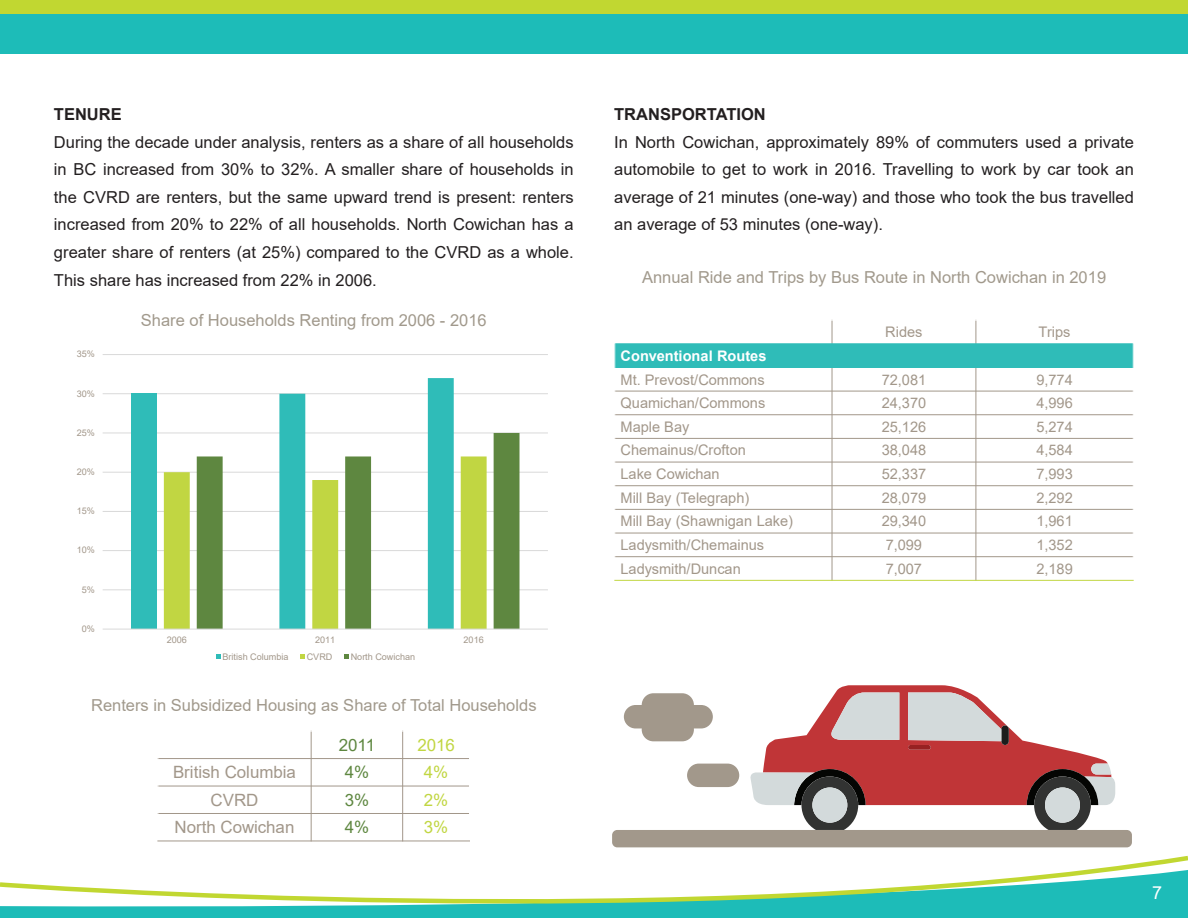
<style>
.page{position:relative;width:1188px;height:918px;background:#fff}
.page>*{position:absolute;margin:0;border:0;box-sizing:border-box;transform-origin:0 0}
.t1{font:18px "Arial";color:#fff}
.t2{font:16.95px "Arial";color:#a2978a}
.t3{font:16.95px "Arial";color:#5e8740}
.t4{font:16.95px "Arial";color:#c1d642}
.Body{font:16.5px/27.6px "Arial";color:#231f20}
.Theme_Intro{font:16.5px "Arial";color:#a1998c}
.Sub-Header{font:700 16.5px "Arial";color:#231f20}
.t5{font:14.55px "Arial";letter-spacing:-.005em;color:#a2978a}
.t6{font:700 14.55px/23.7px "Arial";color:#fff}
.t7{font:9.15px "Arial";color:#a2978a}
.s1{font-weight:400;color:#a2978a}
</style>
<div class="page">
<div style="left:0;top:0;width:1188px;height:54px;background:#1dbcb8"></div>
<div style="left:0;top:0;width:1188px;height:14px;background:#c1d731"></div>
<svg style="left:0;top:855px;width:1188px;height:63px"></svg>
<svg style="left:612px;top:685px;width:520px;height:162px"></svg>
<hr style="left:103px;top:590px;width:445px;height:1px;background:#d9d9d9">
<hr style="left:103px;top:550px;width:445px;height:1px;background:#d9d9d9">
<hr style="left:103px;top:511px;width:445px;height:1px;background:#d9d9d9">
<hr style="left:103px;top:472px;width:445px;height:1px;background:#d9d9d9">
<hr style="left:103px;top:433px;width:445px;height:1px;background:#d9d9d9">
<hr style="left:103px;top:393px;width:445px;height:1px;background:#d9d9d9">
<hr style="left:103px;top:354px;width:445px;height:1px;background:#d9d9d9">
<div style="left:131px;top:394px;width:26px;height:235px;background:#2fbcb8"></div>
<svg style="left:279px;top:378px;width:175px;height:55px"></svg>
<svg style="left:164px;top:456px;width:33px;height:173px;fill:#c1d642"></svg>
<svg style="left:197px;top:433px;width:323px;height:196px"></svg>
<hr style="left:103px;top:629px;width:445px;height:1px;background:#d9d9d9">
<svg style="left:216px;top:655px;width:5px;height:4px"></svg>
<svg style="left:300px;top:655px;width:5px;height:4px"></svg>
<svg style="left:344px;top:655px;width:5px;height:4px"></svg>
<hr style="left:311px;top:731px;width:1px;height:110px;background:#a2978a">
<hr style="left:402px;top:731px;width:1px;height:110px;background:#a2978a">
<hr style="left:157px;top:758px;width:313px;height:1px;background:#a2978a">
<hr style="left:157px;top:786px;width:313px;height:1px;background:#a2978a">
<hr style="left:157px;top:813px;width:313px;height:1px;background:#a2978a">
<hr style="left:157px;top:731px;width:1px;height:110px;background:#fff">
<hr style="left:469px;top:731px;width:1px;height:110px;background:#fff">
<hr style="left:157px;top:731px;width:313px;height:1px;background:#fff">
<hr style="left:157px;top:840px;width:313px;height:1px;background:#a2978a">
<div style="left:615px;top:344px;width:217px;height:23px;background:#2fbcb8"></div>
<div style="left:832px;top:344px;width:144px;height:23px;background:#2fbcb8"></div>
<div style="left:976px;top:344px;width:157px;height:23px;background:#2fbcb8"></div>
<svg style="left:832px;top:321px;width:1px;height:22px"></svg>
<hr style="left:832px;top:367px;width:1px;height:214px;background:#a2978a">
<svg style="left:976px;top:321px;width:1px;height:22px"></svg>
<hr style="left:976px;top:367px;width:1px;height:214px;background:#a2978a">
<hr style="left:614px;top:343px;width:520px;height:1px;background:#2fbcb8">
<hr style="left:614px;top:367px;width:520px;height:1px;background:#2fbcb8">
<hr style="left:614px;top:391px;width:520px;height:1px;background:#a2978a">
<hr style="left:614px;top:414px;width:520px;height:1px;background:#a2978a">
<hr style="left:614px;top:438px;width:520px;height:1px;background:#a2978a">
<hr style="left:614px;top:462px;width:520px;height:1px;background:#a2978a">
<hr style="left:614px;top:485px;width:520px;height:1px;background:#a2978a">
<hr style="left:614px;top:509px;width:520px;height:1px;background:#a2978a">
<hr style="left:614px;top:533px;width:520px;height:1px;background:#a2978a">
<hr style="left:614px;top:556px;width:520px;height:1px;background:#a2978a">
<hr style="left:614px;top:320px;width:1px;height:261px;background:#fff">
<hr style="left:1133px;top:320px;width:1px;height:261px;background:#fff">
<hr style="left:614px;top:580px;width:520px;height:1px;background:#c1d642">
<p class="Sub-Header" style="left:54px;top:103px;width:69px">TENURE</p>
<p class="Body" style="left:54px;top:128px;width:521px">During the decade under analysis, renters as a share of all households in BC increased from 30% to 32%. A smaller share of households in the CVRD are renters, but the same upward trend is present: renters increased from 20% to 22% of all households. North Cowichan has a greater share of renters (at 25%) compared to the CVRD as a whole.<br>This share has increased from 22% in 2006.</p>
<p class="t7" style="left:77px;top:348px;width:20px">35%</p>
<p class="t7" style="left:77px;top:387px;width:20px">30%</p>
<p class="t7" style="left:77px;top:426px;width:20px">25%</p>
<p class="t7" style="left:77px;top:466px;width:20px">20%</p>
<p class="t7" style="left:77px;top:505px;width:20px">15%</p>
<p class="t7" style="left:77px;top:544px;width:20px">10%</p>
<p class="t7" style="left:82px;top:583px;width:15px">5%</p>
<p class="t7" style="left:82px;top:622px;width:15px">0%</p>
<p class="Theme_Intro" style="left:141px;top:309px;width:347px">Share of Households Renting from 2006 - 2016</p>
<p class="t7" style="left:167px;top:633px;width:22px">2006</p>
<p class="t7" style="left:315px;top:633px;width:22px">2011</p>
<p class="t7" style="left:464px;top:633px;width:22px">2016</p>
<p class="t7" style="left:223px;top:650px;width:68px">British Columbia</p>
<p class="t7" style="left:307px;top:650px;width:27px">CVRD</p>
<p class="t7" style="left:351px;top:650px;width:66px">North Cowichan</p>
<p class="Theme_Intro" style="left:91px;top:694px;width:447px">Renters in Subsidized Housing as Share of Total Households</p>
<p class="t3" style="left:339px;top:733px;width:38px">2011</p>
<p class="t4" style="left:417px;top:733px;width:39px">2016</p>
<p class="t2" style="left:173px;top:761px;width:124px">British Columbia</p>
<p class="t3" style="left:345px;top:761px;width:26px">4%</p>
<p class="t4" style="left:424px;top:761px;width:26px">4%</p>
<p class="t2" style="left:211px;top:788px;width:49px">CVRD</p>
<p class="t3" style="left:345px;top:788px;width:26px">3%</p>
<p class="t4" style="left:424px;top:788px;width:26px">2%</p>
<p class="t2" style="left:175px;top:816px;width:121px">North Cowichan</p>
<p class="t3" style="left:345px;top:816px;width:26px">4%</p>
<p class="t4" style="left:424px;top:816px;width:26px">3%</p>
<p class="Sub-Header" style="left:614px;top:103px;width:153px">TRANSPORTATION</p>
<p class="Body" style="left:614px;top:128px;width:521px;text-align:justify">In North Cowichan, approximately 89% of commuters used a private automobile to get to work in 2016. Travelling to work by car took an average of 21 minutes (one-way) and those who took the bus travelled an average of 53 minutes (one-way).</p>
<p class="Theme_Intro" style="left:642px;top:266px;width:466px">Annual Ride and Trips by Bus Route in North Cowichan in 2019</p>
<p class="t6" style="left:621px;top:344px;width:147px">Conventional Routes<br><span class="s1">Mt. Prevost/Commons</span></p>
<p class="t5" style="left:885px;top:322px;width:39px">Rides</p>
<p class="t5" style="left:1039px;top:322px;width:33px">Trips</p>
<p class="t5" style="left:882px;top:369px;width:46px">72,081</p>
<p class="t5" style="left:1036px;top:369px;width:38px">9,774</p>
<p class="t5" style="left:621px;top:393px;width:146px">Quamichan/Commons</p>
<p class="t5" style="left:882px;top:393px;width:46px">24,370</p>
<p class="t5" style="left:1036px;top:393px;width:38px">4,996</p>
<p class="t5" style="left:621px;top:417px;width:70px">Maple Bay</p>
<p class="t5" style="left:882px;top:417px;width:46px">25,126</p>
<p class="t5" style="left:1036px;top:417px;width:38px">5,274</p>
<p class="t5" style="left:621px;top:440px;width:127px">Chemainus/Crofton</p>
<p class="t5" style="left:882px;top:440px;width:46px">38,048</p>
<p class="t5" style="left:1036px;top:440px;width:38px">4,584</p>
<p class="t5" style="left:621px;top:464px;width:101px">Lake Cowichan</p>
<p class="t5" style="left:882px;top:464px;width:46px">52,337</p>
<p class="t5" style="left:1036px;top:464px;width:38px">7,993</p>
<p class="t5" style="left:621px;top:488px;width:130px">Mill Bay (Telegraph)</p>
<p class="t5" style="left:882px;top:488px;width:46px">28,079</p>
<p class="t5" style="left:1036px;top:488px;width:38px">2,292</p>
<p class="t5" style="left:621px;top:511px;width:174px">Mill Bay (Shawnigan Lake)</p>
<p class="t5" style="left:882px;top:511px;width:46px">29,340</p>
<p class="t5" style="left:1036px;top:511px;width:38px">1,961</p>
<p class="t5" style="left:621px;top:535px;width:145px">Ladysmith/Chemainus</p>
<p class="t5" style="left:886px;top:535px;width:38px">7,099</p>
<p class="t5" style="left:1036px;top:535px;width:38px">1,352</p>
<p class="t5" style="left:621px;top:559px;width:122px">Ladysmith/Duncan</p>
<p class="t5" style="left:886px;top:559px;width:38px">7,007</p>
<p class="t5" style="left:1036px;top:559px;width:38px">2,189</p>
<p class="t1" style="left:1152px;top:880px;width:12px">7</p>
</div>
